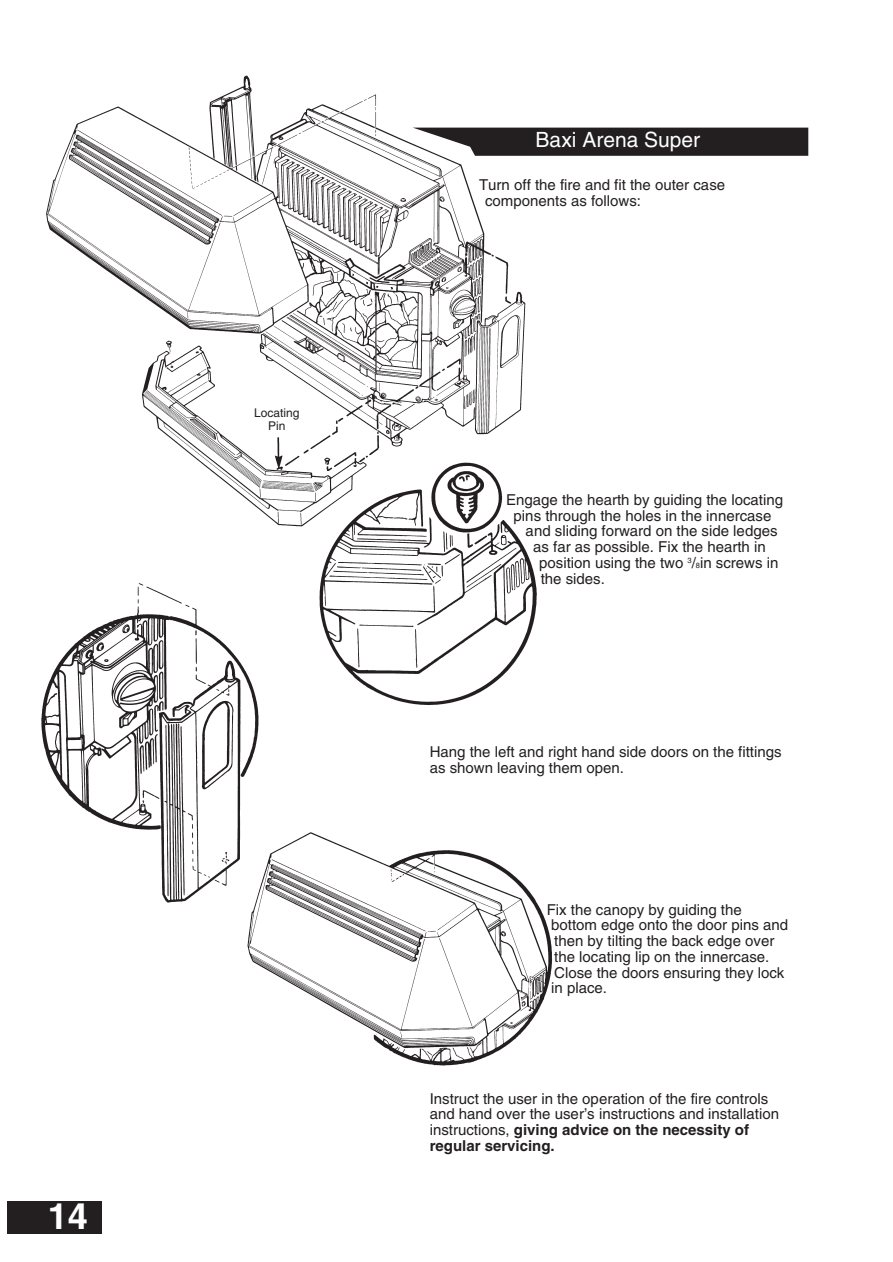
<style>
.page{position:relative;width:893px;height:1262px;background:#fff}
.page>*{position:absolute;margin:0;border:0;box-sizing:border-box;transform-origin:0 0}
.t1{font:700 36px "Helvetica";color:#fff}
.t2{font:21px "Helvetica";color:#fff}
.t3{font:15px/15.8px "Helvetica";color:#231f20}
.t4{font:12px/13.5px "Helvetica";color:#231f20;text-align:center}
.s1{font-size:7.5px}
.s2{font-weight:700}
</style>
<div class="page">
<div style="left:8px;top:1200px;width:94px;height:33px;background:#231f20"></div>
<div style="left:543px;top:128px;width:265px;height:28px;background:#231f20"></div>
<img style="left:319px;top:536px;width:218px;height:169px">
<img style="left:247px;top:832px;width:306px;height:234px">
<img style="left:41px;top:583px;width:222px;height:323px">
<img style="left:46px;top:75px;width:497px;height:461px">
<h1 class="t1" style="left:48px;top:1203px;width:42px">14</h1>
<p class="t4" style="left:254px;top:406px;width:47px">Locating<br>Pin</p>
<h2 class="t2" style="left:535px;top:132px;width:166px">Baxi Arena Super</h2>
<p class="t3" style="left:485px;top:178px;width:241px;text-indent:-6px">Turn off the fire and fit the outer case components as follows:</p>
<p class="t3" style="left:506px;top:493px;width:278px">Engage the hearth by guiding the locating</p>
<p class="t3" style="left:513px;top:509px;width:259px">pins through the holes in the innercase</p>
<p class="t3" style="left:525px;top:524px;width:253px">and sliding forward on the side ledges</p>
<p class="t3" style="left:533px;top:540px;width:234px">as far as possible. Fix the hearth in</p>
<p class="t3" style="left:539px;top:556px;width:241px">position using the two <sup>3</sup>/<span class="s1">8</span>in screws in</p>
<p class="t3" style="left:540px;top:572px;width:66px">the sides.</p>
<p class="t3" style="left:429px;top:745px;width:353px">Hang the left and right hand side doors on the fittings as shown leaving them open.</p>
<p class="t3" style="left:551px;top:902px;width:238px;text-indent:-4px">Fix the canopy by guiding the bottom edge onto the door pins and then by tilting the back edge over the locating lip on the innercase.<br>Close the doors ensuring they lock in place.</p>
<p class="t3" style="left:429px;top:1091px;width:351px">Instruct the user in the operation of the fire controls and hand over the user’s instructions and installation instructions, <span class="s2">giving advice on the necessity of regular servicing.</span></p>
</div>
